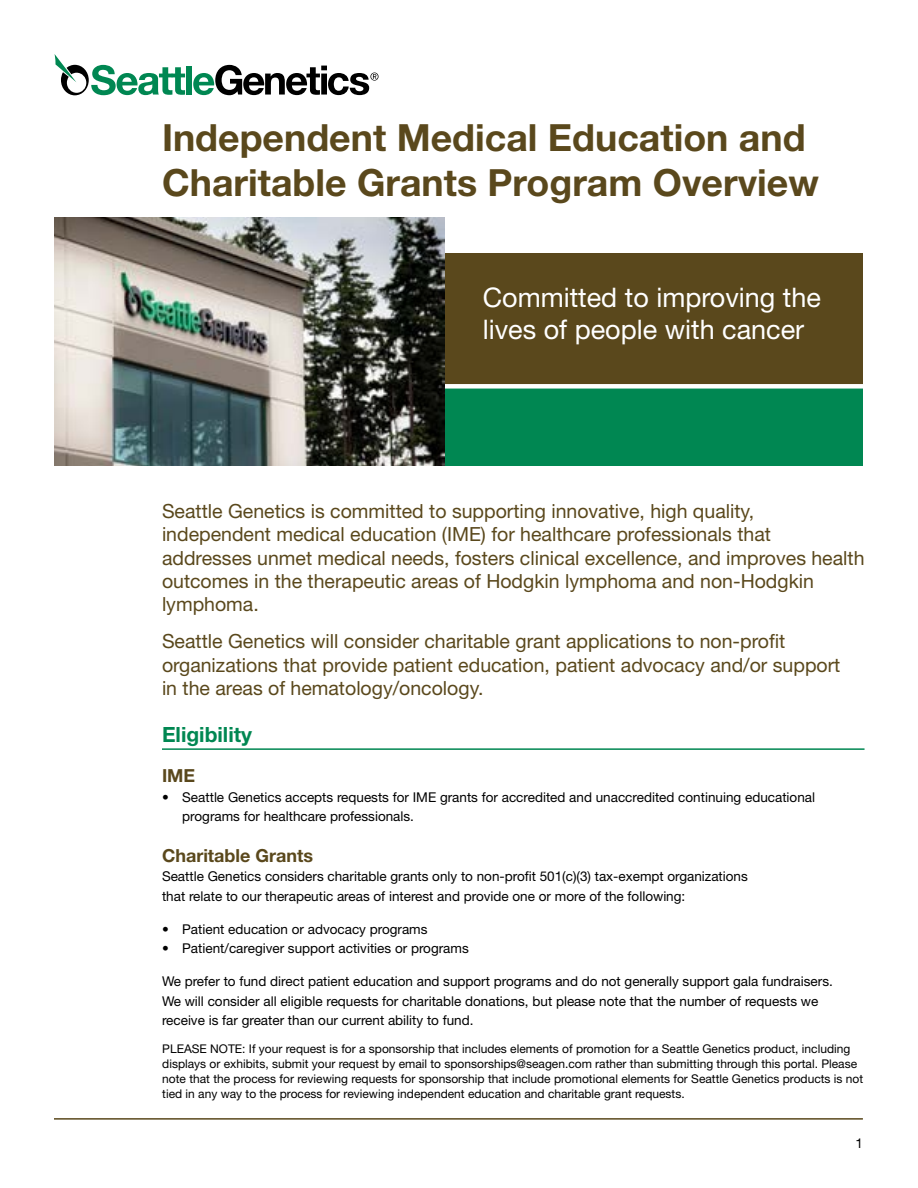
<style>
.page{position:relative;width:918px;height:1188px;background:#fff}
.page>*{position:absolute;margin:0;border:0;box-sizing:border-box;transform-origin:0 0}
.t1{font:700 37.5px/45px "Helvetica Neue LT Std";color:#5a481c}
.t2{font:27px/32.4px "Helvetica Neue LT Std";color:#fff}
.t3{font:700 21px "Helvetica Neue LT Std";color:#008752}
.t4{font:19.5px/23.4px "Helvetica Neue LT Std";color:#5a481c}
.t5{font:700 18px "Helvetica Neue LT Std";color:#5a481c}
.t6{font:13.5px/19.5px "Helvetica Neue LT Std";color:#000}
.t7{font:12px/15px "Helvetica Neue LT Std";color:#000}
</style>
<div class="page">
<hr style="left:54px;top:1118px;width:809px;height:2px;background:#5a481c">
<div style="left:444px;top:347px;width:419px;height:119px;background:#008752"></div>
<div style="left:444px;top:253px;width:419px;height:133px;background:#5a481c"></div>
<hr style="left:162px;top:748px;width:703px;height:2px;background:#008752">
<svg style="left:55px;top:54px;width:130px;height:41px"></svg>
<div style="left:186px;top:66px;width:6px;height:29px;background:#008752"></div>
<svg style="left:193px;top:65px;width:186px;height:30px"></svg>
<div style="left:444px;top:384px;width:432px;height:5px;background:#fff"></div>
<img style="left:55px;top:217px;width:389px;height:249px">
<h1 class="t1" style="left:162px;top:114px;width:658px">Independent Medical Education and<br>Charitable Grants Program Overview</h1>
<h2 class="t2" style="left:483px;top:280px;width:340px">Committed to improving the lives of people with cancer</h2>
<p class="t4" style="left:162px;top:499px;width:704px">Seattle Genetics is committed to supporting innovative, high quality, independent medical education (IME) for healthcare professionals that addresses unmet medical needs, fosters clinical excellence, and improves health outcomes in the therapeutic areas of Hodgkin lymphoma and non-Hodgkin lymphoma.</p>
<h3 class="t4" style="left:162px;top:629px;width:680px">Seattle Genetics will consider charitable grant applications to non-profit organizations that provide patient education, patient advocacy and/or support in the areas of hematology/oncology.</h3>
<h3 class="t3" style="left:162px;top:721px;width:92px">Eligibility</h3>
<h3 class="t5" style="left:162px;top:765px;width:35px">IME</h3>
<p class="t6" style="left:182px;top:787px;width:634px;text-indent:-20px">• Seattle Genetics accepts requests for IME grants for accredited and unaccredited continuing educational programs for healthcare professionals.</p>
<h3 class="t5" style="left:162px;top:844px;width:153px">Charitable Grants</h3>
<p class="t6" style="left:162px;top:866px;width:587px">Seattle Genetics considers charitable grants only to non-profit 501(c)(3) tax-exempt organizations that relate to our therapeutic areas of interest and provide one or more of the following:</p>
<p class="t6" style="left:162px;top:919px;width:267px">• Patient education or advocacy programs</p>
<p class="t6" style="left:162px;top:938px;width:308px">• Patient/caregiver support activities or programs</p>
<p class="t6" style="left:162px;top:971px;width:672px">We prefer to fund direct patient education and support programs and do not generally support gala fundraisers.<br>We will consider all eligible requests for charitable donations, but please note that the number of requests we receive is far greater than our current ability to fund.</p>
<p class="t7" style="left:162px;top:1041px;width:703px">PLEASE NOTE: If your request is for a sponsorship that includes elements of promotion for a Seattle Genetics product, including displays or exhibits, submit your request by email to sponsorships@seagen.com rather than submitting through this portal. Please note that the process for reviewing requests for sponsorship that include promotional elements for Seattle Genetics products is not tied in any way to the process for reviewing independent education and charitable grant requests.</p>
<p class="t6" style="left:855px;top:1133px;width:9px">1</p>
</div>
